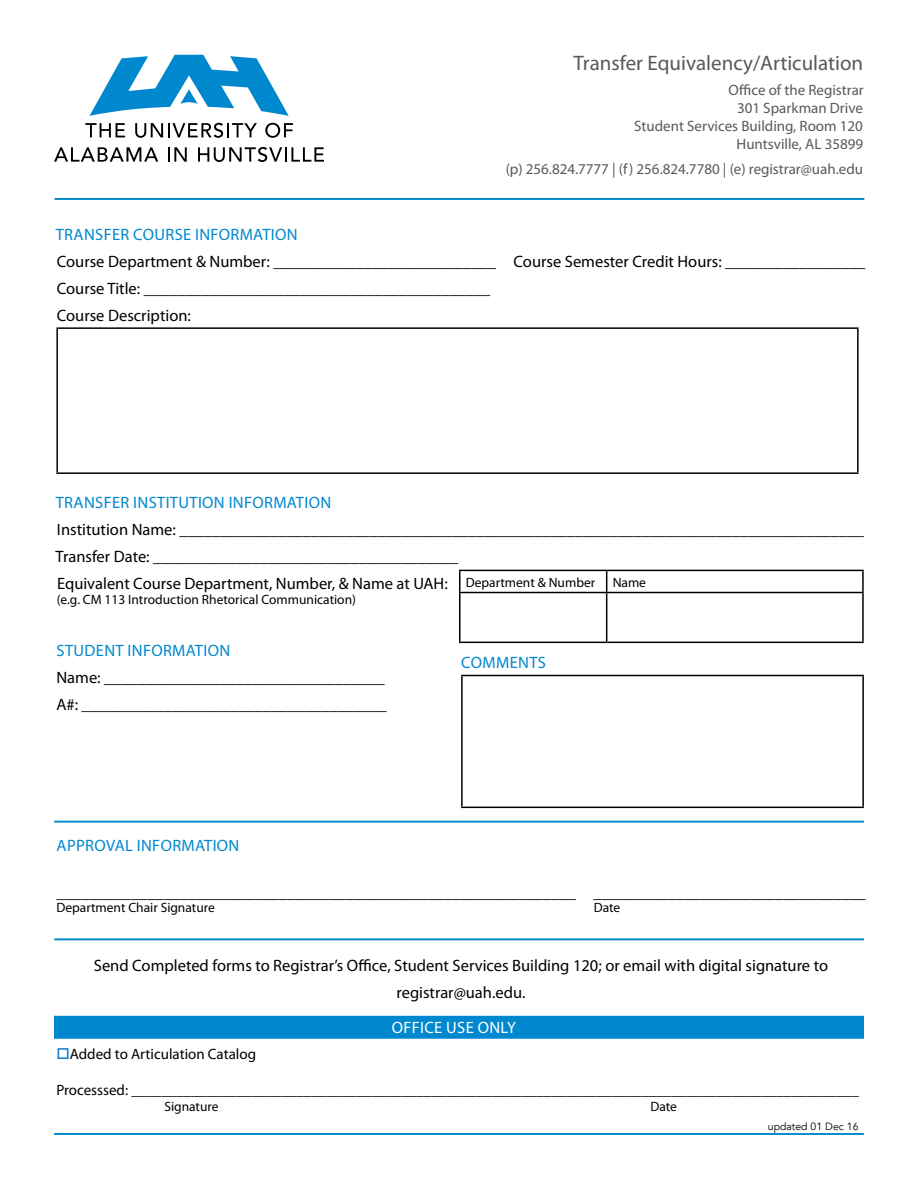
<style>
.page{position:relative;width:918px;height:1188px;background:#fff}
.page>*{position:absolute;margin:0;border:0;box-sizing:border-box;transform-origin:0 0}
.t1{font:21px "Myriad Pro";color:#58595b}
.t2{font:16.5px/27px "Myriad Pro";color:#000}
.t3{font:16.5px "Myriad Pro";letter-spacing:.02em;color:#0088ce}
.t4{font:16.5px "Myriad Pro";letter-spacing:.02em;color:#fff}
.t5{font:15px/18px "Myriad Pro";color:#58595b;text-align:right}
.t6{font:15px "Myriad Pro";color:#000}
.t7{font:13.5px "Myriad Pro";color:#000}
.t8{font:10.5px "Avenir LT";color:#000}
.s1{color:#0075c9}
</style>
<div class="page">
<hr style="left:56px;top:327px;width:803px;height:2px;background:#000">
<hr style="left:56px;top:329px;width:2px;height:143px;background:#000">
<hr style="left:857px;top:329px;width:2px;height:143px;background:#000">
<hr style="left:56px;top:472px;width:803px;height:2px;background:#000">
<hr style="left:54px;top:1133px;width:810px;height:2px;background:#0088ce">
<hr style="left:55px;top:198px;width:809px;height:2px;background:#0088ce">
<svg style="left:90px;top:55px;width:199px;height:61px"></svg>
<svg style="left:85px;top:123px;width:40px;height:14px"></svg>
<svg style="left:265px;top:123px;width:28px;height:15px"></svg>
<svg style="left:135px;top:123px;width:122px;height:15px"></svg>
<svg style="left:54px;top:147px;width:104px;height:15px"></svg>
<svg style="left:168px;top:147px;width:19px;height:15px"></svg>
<svg style="left:198px;top:147px;width:126px;height:15px"></svg>
<hr style="left:54px;top:938px;width:810px;height:2px;background:#0088ce">
<div style="left:54px;top:1016px;width:810px;height:23px;background:#0088ce"></div>
<hr style="left:459px;top:570px;width:148px;height:1px;background:#000">
<svg style="left:459px;top:571px;width:1px;height:21px"></svg>
<hr style="left:607px;top:570px;width:257px;height:1px;background:#000">
<svg style="left:606px;top:571px;width:1px;height:21px"></svg>
<hr style="left:862px;top:571px;width:2px;height:21px;background:#000">
<hr style="left:459px;top:592px;width:148px;height:1px;background:#000">
<hr style="left:459px;top:593px;width:1px;height:49px;background:#000">
<hr style="left:607px;top:592px;width:257px;height:1px;background:#000">
<hr style="left:606px;top:593px;width:1px;height:49px;background:#000">
<hr style="left:862px;top:593px;width:2px;height:49px;background:#000">
<hr style="left:459px;top:642px;width:148px;height:1px;background:#000">
<hr style="left:607px;top:642px;width:257px;height:1px;background:#000">
<hr style="left:54px;top:821px;width:810px;height:2px;background:#0088ce">
<hr style="left:461px;top:675px;width:403px;height:1px;background:#000">
<hr style="left:461px;top:676px;width:2px;height:131px;background:#000">
<hr style="left:862px;top:676px;width:2px;height:131px;background:#000">
<hr style="left:461px;top:807px;width:403px;height:1px;background:#000">
<p class="t1" style="left:573px;top:50px;width:291px">Transfer Equivalency/Articulation</p>
<p class="t5" style="left:634px;top:81px;width:231px">Office of the Registrar<br>301 Sparkman Drive<br>Student Services Building, Room 120<br>Huntsville, AL 35899</p>
<p class="t5" style="left:506px;top:160px;width:359px">(p) 256.824.7777 | (f) 256.824.7780 | (e) registrar@uah.edu</p>
<p class="t3" style="left:56px;top:225px;width:119px">transfer Course</p>
<p class="t3" style="left:195px;top:225px;width:104px">information</p>
<p class="t2" style="left:57px;top:248px;width:810px">Course Department &amp; Number: ___________________________ Course Semester Credit Hours: _________________<br>Course Title: __________________________________________<br>Course Description:</p>
<p class="t3" style="left:56px;top:492px;width:277px">Transfer institution information</p>
<p class="t2" style="left:56px;top:516px;width:810px">I nstitution Name: ___________________________________________________________________________________<br>Transfer Date: _____________________________________<br>Equivalent Course Department, Number, &amp; Name at UAH:</p>
<p class="t7" style="left:57px;top:591px;width:301px">(e.g. CM 113 I ntroduction Rhetorical Communication)</p>
<p class="t7" style="left:466px;top:574px;width:131px">Department &amp; Number</p>
<p class="t7" style="left:613px;top:574px;width:35px">Name</p>
<p class="t3" style="left:57px;top:641px;width:175px">StuDENT information</p>
<p class="t2" style="left:56px;top:664px;width:332px">Name: __________________________________<br>A#: _____________________________________</p>
<p class="t3" style="left:57px;top:835px;width:184px">Approval information</p>
<p class="t3" style="left:461px;top:652px;width:86px">cOMM ENTS</p>
<p class="t2" style="left:56px;top:879px;width:811px">_______________________________________________________________ _________________________________</p>
<p class="t7" style="left:56px;top:899px;width:160px">Department Chair Signature</p>
<p class="t7" style="left:594px;top:899px;width:28px">Date</p>
<p class="t2" style="left:94px;top:952px;width:736px;text-align:center">Send Completed forms to Registrar’s Office, Student Services Building 120; or email with digital signature to registrar@uah.edu.</p>
<p class="t4" style="left:392px;top:1018px;width:126px">office use only</p>
<p class="t6" style="left:56px;top:1045px;width:201px"><span class="s1">□</span>Added to Articulation Catalog</p>
<p class="t6" style="left:56px;top:1081px;width:804px">Processsed: _________________________________________________________________________________________________</p>
<p class="t7" style="left:164px;top:1098px;width:56px">Signature</p>
<p class="t7" style="left:650px;top:1098px;width:28px">Date</p>
<p class="t8" style="left:768px;top:1121px;width:92px">updated 01 Dec 16</p>
</div>
